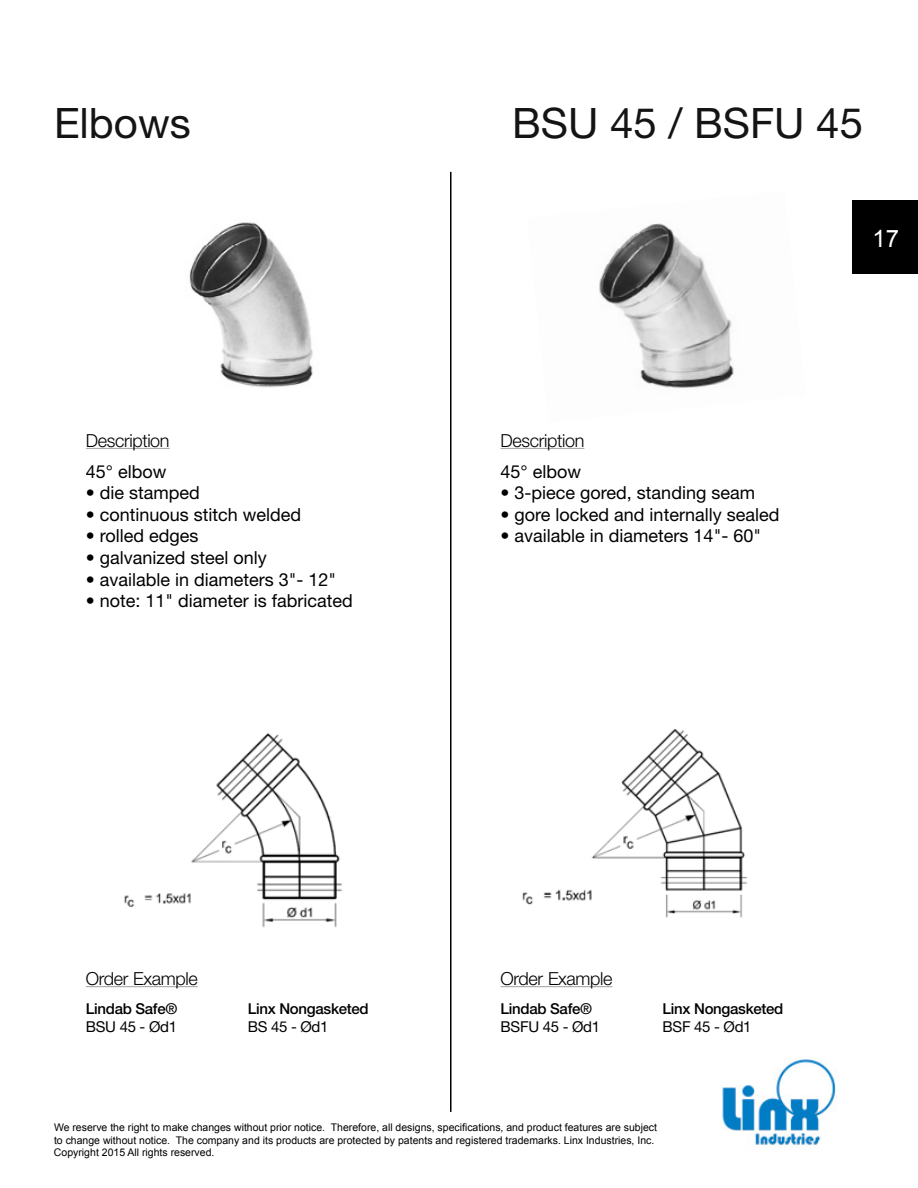
<style>
.page{position:relative;width:918px;height:1188px;background:#fff}
.page>*{position:absolute;margin:0;border:0;box-sizing:border-box;transform-origin:0 0}
.t1{font:42px "Helvetica Neue LT Pro";color:#141414}
.t2{font:24px "Arial";color:#fff}
.t3{font:18px "Helvetica Neue LT Pro";color:#000}
.t4{font:300 18px "Helvetica Neue LT Pro";letter-spacing:-.02em;color:#000}
.t5{font:500 15px "Helvetica Neue LT Pro";letter-spacing:-.02em;color:#000}
.t6{font:15px "Helvetica Neue LT Pro";letter-spacing:-.02em;color:#000}
.t7{font:10.5px/12.6px "Arial";color:#000}
</style>
<div class="page">
<div style="left:852px;top:201px;width:66px;height:73px;background:#000"></div>
<hr style="left:450px;top:172px;width:2px;height:940px;background:#000">
<img style="left:722px;top:1059px;width:115px;height:90px">
<hr style="left:86px;top:448px;width:84px;height:1px;background:#a7a9ac">
<hr style="left:501px;top:448px;width:83px;height:1px;background:#a7a9ac">
<hr style="left:86px;top:986px;width:112px;height:1px;background:#a7a9ac">
<hr style="left:501px;top:986px;width:112px;height:1px;background:#a7a9ac">
<img style="left:522px;top:729px;width:226px;height:189px">
<img style="left:599px;top:223px;width:135px;height:166px">
<img style="left:124px;top:733px;width:219px;height:195px">
<img style="left:189px;top:222px;width:124px;height:166px">
<h1 class="t1" style="left:54px;top:97px;width:138px">Elbows</h1>
<h1 class="t1" style="left:512px;top:97px;width:352px">BSU 45 / BSFU 45</h1>
<h2 class="t2" style="left:872px;top:223px;width:28px">17</h2>
<h3 class="t4" style="left:86px;top:429px;width:85px">Description</h3>
<h3 class="t4" style="left:501px;top:429px;width:85px">Description</h3>
<h3 class="t3" style="left:86px;top:460px;width:82px">45° elbow</h3>
<h3 class="t3" style="left:86px;top:482px;width:116px">• die stamped</h3>
<h3 class="t3" style="left:86px;top:503px;width:217px">• continuous stitch welded</h3>
<h3 class="t3" style="left:86px;top:525px;width:114px">• rolled edges</h3>
<h3 class="t3" style="left:86px;top:546px;width:182px">• galvanized steel only</h3>
<h3 class="t3" style="left:86px;top:568px;width:252px">• available in diameters 3"- 12"</h3>
<h3 class="t3" style="left:86px;top:590px;width:269px">• note: 11" diameter is fabricated</h3>
<h3 class="t3" style="left:501px;top:460px;width:82px">45° elbow</h3>
<h3 class="t3" style="left:501px;top:482px;width:256px">• 3-piece gored, standing seam</h3>
<h3 class="t3" style="left:501px;top:503px;width:281px">• gore locked and internally sealed</h3>
<h3 class="t3" style="left:501px;top:525px;width:262px">• available in diameters 14"- 60"</h3>
<h3 class="t4" style="left:86px;top:967px;width:113px">Order Example</h3>
<h3 class="t4" style="left:501px;top:967px;width:113px">Order Example</h3>
<h3 class="t5" style="left:86px;top:999px;width:93px">Lindab Safe®</h3>
<h3 class="t5" style="left:248px;top:999px;width:122px">Linx Nongasketed</h3>
<h3 class="t6" style="left:86px;top:1017px;width:93px">BSU 45 - Ød1</h3>
<h3 class="t6" style="left:248px;top:1017px;width:82px">BS 45 - Ød1</h3>
<h3 class="t5" style="left:501px;top:999px;width:93px">Lindab Safe®</h3>
<h3 class="t5" style="left:663px;top:999px;width:122px">Linx Nongasketed</h3>
<h3 class="t6" style="left:501px;top:1017px;width:101px">BSFU 45 - Ød1</h3>
<h3 class="t6" style="left:663px;top:1017px;width:90px">BSF 45 - Ød1</h3>
<p class="t7" style="left:54px;top:1121px;width:605px">We reserve the right to make changes without prior notice. Therefore, all designs, specifications, and product features are subject to change without notice. The company and its products are protected by patents and registered trademarks. Linx Industries, Inc.<br>Copyright 2015 All rights reserved.</p>
</div>
